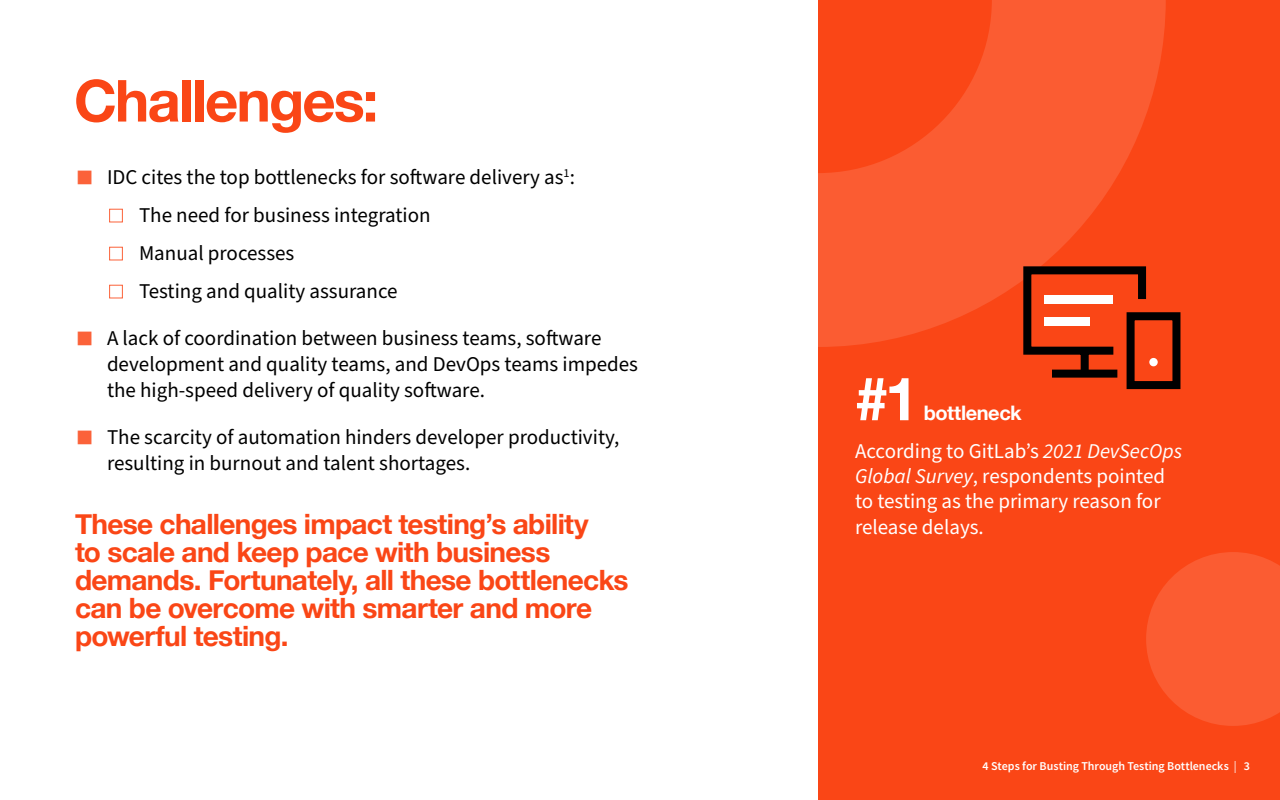
<style>
.page{position:relative;width:1280px;height:800px;background:#fff}
.page>*{position:absolute;margin:0;border:0;box-sizing:border-box;transform-origin:0 0}
.H1_Rev{font:700 60px "Helvetica Neue";color:#fff}
.t1{font:700 58px "Helvetica Neue";letter-spacing:-.035em;color:#fa4616}
.H1_Rev-2{font:700 28px/28px "Helvetica Neue";letter-spacing:-.025em;color:#fa4616}
.Sidebar{font:21px/26px "Source Sans Pro";color:#000}
.Eyebrow_Rev{font:21px/25.2px "Source Sans Pro";color:#fff}
.H1_Rev-3{font:700 20px "Helvetica Neue";letter-spacing:-.02em;color:#fff}
.t2{font:600 12px "Source Sans Pro";letter-spacing:-.005em;color:#fff}
.s1{font-size:32px;color:#fb6239}
.s2{font-size:30px;color:#fb6239}
.s3{font-style:italic}
.s4{font-weight:400}
</style>
<div class="page">
<div style="left:818px;top:0;width:462px;height:800px;background:#fa4616"></div>
<svg style="left:1146px;top:552px;width:134px;height:174px"></svg>
<svg style="left:818px;top:0;width:348px;height:347px;fill:#fb5c32"></svg>
<div style="left:1127px;top:312px;width:53px;height:77px;border:8px solid #000"></div>
<div style="left:1149px;top:358px;width:9px;height:8px;background:#fff;border-radius:50%"></div>
<svg style="left:1019px;top:262px;width:131px;height:120px"></svg>
<div style="left:1056px;top:370px;width:57px;height:8px;background:#000"></div>
<div style="left:1045px;top:295px;width:68px;height:8px;background:#fff"></div>
<div style="left:1045px;top:318px;width:45px;height:8px;background:#fff"></div>
<h1 class="t1" style="left:74px;top:55px;width:306px">Challenges:</h1>
<p class="Sidebar" style="left:75px;top:164px;width:501px"><span class="s1">■</span> IDC cites the top bottlenecks for software delivery as<sup>1</sup>:</p>
<p class="Sidebar" style="left:107px;top:202px;width:325px"><span class="s2">■</span> The need for business integration</p>
<p class="Sidebar" style="left:107px;top:240px;width:189px"><span class="s2">■</span> Manual processes</p>
<p class="Sidebar" style="left:107px;top:278px;width:292px"><span class="s2">■</span> Testing and quality assurance</p>
<p class="Sidebar" style="left:107px;top:325px;width:533px;text-indent:-32px"><span class="s1">■</span> A lack of coordination between business teams, software development and quality teams, and DevOps teams impedes the high-speed delivery of quality software.</p>
<p class="Sidebar" style="left:107px;top:424px;width:514px;text-indent:-32px"><span class="s1">■</span> The scarcity of automation hinders developer productivity, resulting in burnout and talent shortages.</p>
<p class="H1_Rev-2" style="left:75px;top:511px;width:555px">These challenges impact testing’s ability<br>to scale and keep pace with business demands. Fortunately, all these bottlenecks can be overcome with smarter and more powerful testing.</p>
<p class="H1_Rev" style="left:855px;top:352px;width:65px">#1</p>
<p class="H1_Rev-3" style="left:924px;top:397px;width:99px">bottleneck</p>
<p class="Eyebrow_Rev" style="left:855px;top:439px;width:329px">According to GitLab’s <span class="s3">2021 DevSecOps<br>Global Survey</span>, respondents pointed to testing as the primary reason for release delays.</p>
<p class="t2" style="left:983px;top:758px;width:269px">4 Steps for Busting Through Testing Bottlenecks <span class="s4">|</span> 3</p>
</div>
